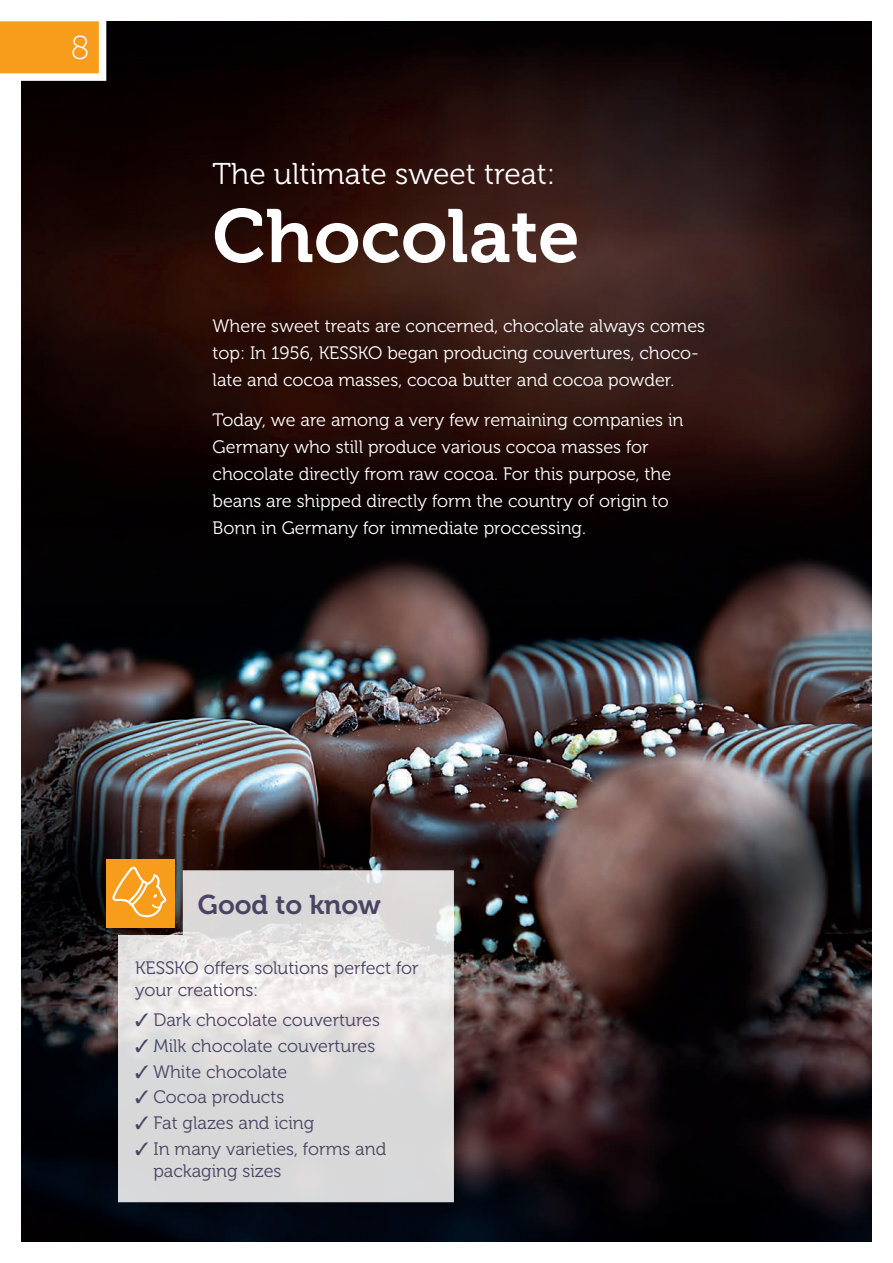
<style>
.page{position:relative;width:893px;height:1263px;background:#fff}
.page>*{position:absolute;margin:0;border:0;box-sizing:border-box;transform-origin:0 0}
.t1{font:75px "Museo 700";color:#fff}
.t2{font:33px "Museo 100";color:#fff}
.t3{font:30px "Museo 300";color:#fff}
.t4{font:27px "Museo 700";color:#494462}
.t5{font:18px/27px "Museo 300";color:#fff}
.t6{font:18px/21.6px "Museo 300";color:#494462}
</style>
<div class="page">
<img style="left:106px;top:21px;width:766px;height:43px">
<img style="left:21px;top:64px;width:851px;height:1178px">
<svg style="left:118px;top:870px;width:336px;height:332px;background:#dddcdc"></svg>
<div style="left:106px;top:859px;width:68px;height:68px;background:#f89c1c"></div>
<svg style="left:112px;top:866px;width:55px;height:52px"></svg>
<svg style="left:0;top:21px;width:106px;height:60px"></svg>
<h2 class="t2" style="left:71px;top:30px;width:20px">8</h2>
<h3 class="t3" style="left:213px;top:158px;width:344px">The ultimate sweet treat:</h3>
<h1 class="t1" style="left:213px;top:194px;width:369px">Chocolate</h1>
<p class="t5" style="left:213px;top:313px;width:494px">Where sweet treats are concerned, chocolate always comes top: In 1956, KESSKO began producing couvertures, choco&shy;late and cocoa masses, cocoa butter and cocoa powder.</p>
<p class="t5" style="left:213px;top:407px;width:472px">Today, we are among a very few remaining companies in Germany who still produce various cocoa masses for chocolate directly from raw cocoa. For this purpose, the beans are shipped directly form the country of origin to Bonn in Germany for immediate proccessing.</p>
<h3 class="t4" style="left:198px;top:890px;width:185px">Good to know</h3>
<p class="t6" style="left:135px;top:957px;width:285px">KESSKO offers solutions perfect for your creations:</p>
<p class="t6" style="left:135px;top:1009px;width:247px">✓ Dark chocolate couvertures</p>
<p class="t6" style="left:135px;top:1035px;width:242px">✓ Milk chocolate couvertures</p>
<p class="t6" style="left:135px;top:1061px;width:154px">✓ White chocolate</p>
<p class="t6" style="left:135px;top:1087px;width:151px">✓ Cocoa products</p>
<p class="t6" style="left:135px;top:1112px;width:181px">✓ Fat glazes and icing</p>
<p class="t6" style="left:153px;top:1138px;width:234px;text-indent:-18px">✓ In many varieties, forms and packaging sizes</p>
</div>
